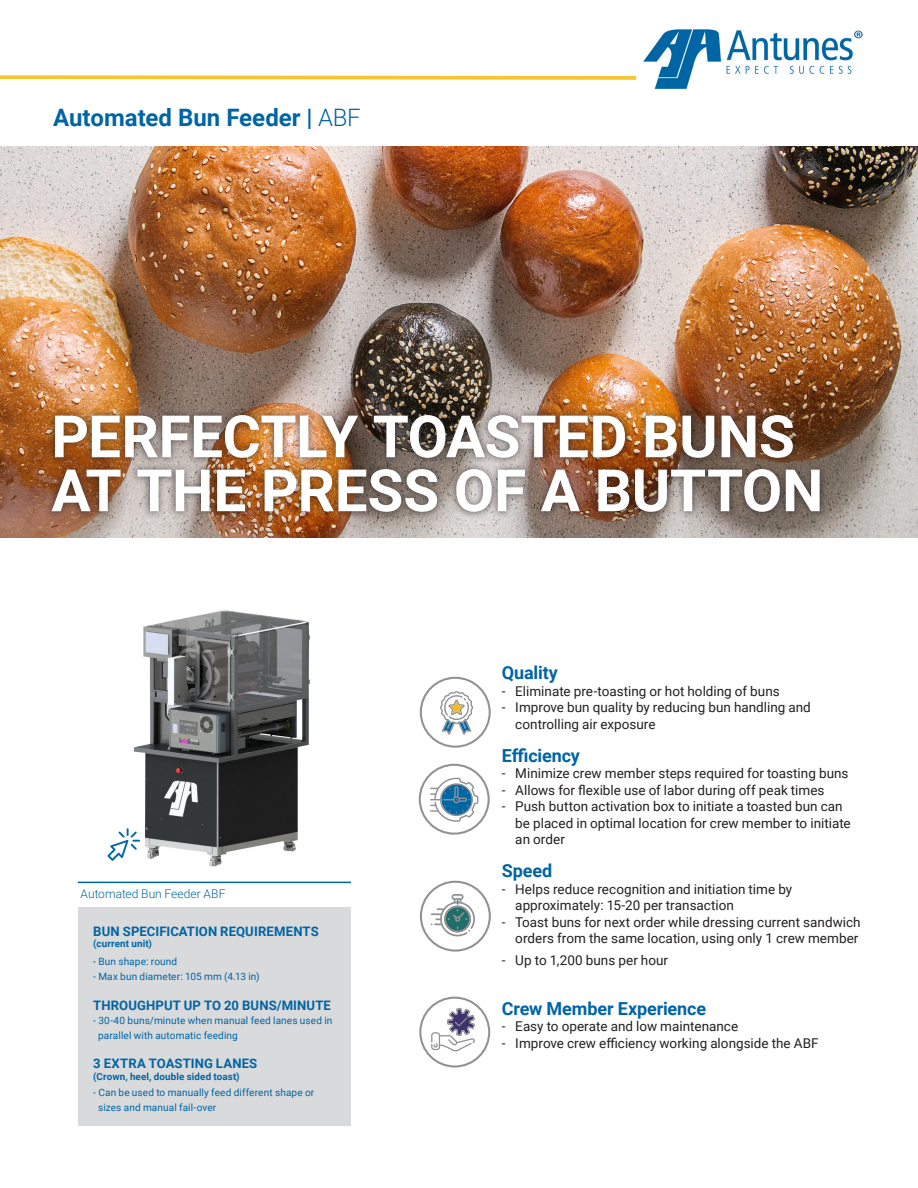
<style>
.page{position:relative;width:918px;height:1188px;background:#fff}
.page>*{position:absolute;margin:0;border:0;box-sizing:border-box;transform-origin:0 0}
.t1{font:700 58.5px/54px "Roboto";letter-spacing:-.005em;color:#fff}
.t2{font:700 24px "Roboto";color:#0065a4}
.t3{font:700 18px "Roboto";letter-spacing:-.01em;color:#0065a4}
.t4{font:13.5px/16.5px "Roboto";color:#231f20}
.t5{font:700 13.05px "Roboto";letter-spacing:.01em;color:#0065a4}
.t6{font:300 12px "Roboto";letter-spacing:.005em;color:#0065a4}
.t7{font:10.05px/14.7px "Roboto";letter-spacing:.01em;color:#0065a4}
.t8{font:700 9.75px "Roboto";letter-spacing:.015em;color:#0065a4}
.s1{font-weight:300}
</style>
<div class="page">
<img style="left:643px;top:29px;width:220px;height:61px">
<div style="left:79px;top:907px;width:272px;height:218px;background:#d9dadc"></div>
<svg style="left:0;top:75px;width:637px;height:5px;background:#f7d465"></svg>
<img style="left:0;top:147px;width:918px;height:391px">
<div style="left:44px;top:407px;width:784px;height:113px;background:#231f20;opacity:.73"></div>
<img style="left:134px;top:610px;width:176px;height:256px">
<svg style="left:107px;top:828px;width:33px;height:33px"></svg>
<hr style="left:78px;top:882px;width:273px;height:1px;background:#0067a5">
<div style="left:420px;top:677px;width:71px;height:71px;border:2px solid #8f9192;border-radius:50%"></div>
<svg style="left:440px;top:691px;width:33px;height:44px"></svg>
<div style="left:419px;top:764px;width:71px;height:71px;border:2px solid #8f9192;border-radius:50%"></div>
<svg style="left:430px;top:778px;width:48px;height:44px"></svg>
<div style="left:420px;top:881px;width:71px;height:71px;border:2px solid #8f9192;border-radius:50%"></div>
<svg style="left:431px;top:894px;width:44px;height:42px"></svg>
<div style="left:419px;top:997px;width:71px;height:71px;border:2px solid #8f9192;border-radius:50%"></div>
<svg style="left:431px;top:1008px;width:44px;height:43px"></svg>
<p class="t2" style="left:53px;top:101px;width:309px">Automated Bun Feeder | <span class="s1">ABF</span></p>
<p class="t1" style="left:51px;top:407px;width:774px">PERFECTLY TOASTED BUNS<br>AT THE PRESS OF A BUTTON</p>
<p class="t6" style="left:81px;top:886px;width:146px">Automated Bun Feeder ABF</p>
<p class="t5" style="left:93px;top:922px;width:227px">BUN SPECIFICATION REQUIREMENTS</p>
<p class="t8" style="left:93px;top:937px;width:60px">(current unit)</p>
<p class="t7" style="left:93px;top:954px;width:85px">- Bun shape: round</p>
<p class="t7" style="left:93px;top:969px;width:168px">- Max bun diameter: 105 mm (4.13 in)</p>
<p class="t5" style="left:93px;top:996px;width:239px">THROUGHPUT UP TO 20 BUNS/MINUTE</p>
<p class="t7" style="left:98px;top:1013px;width:236px;text-indent:-5px">- 30-40 buns/minute when manual feed lanes used in parallel with automatic feeding</p>
<p class="t5" style="left:93px;top:1055px;width:166px">3 EXTRA TOASTING LANES</p>
<p class="t8" style="left:93px;top:1070px;width:148px">(Crown, heel, double sided toast)</p>
<p class="t7" style="left:98px;top:1085px;width:218px;text-indent:-5px">- Can be used to manually feed different shape or sizes and manual fail-over</p>
<p class="t3" style="left:502px;top:660px;width:58px">Quality</p>
<p class="t4" style="left:502px;top:682px;width:279px">- Eliminate pre-toasting or hot holding of buns</p>
<p class="t4" style="left:502px;top:699px;width:311px">- Improve bun quality by reducing bun handling and</p>
<p class="t4" style="left:515px;top:715px;width:142px">controlling air exposure</p>
<p class="t3" style="left:502px;top:743px;width:80px">Efficiency</p>
<p class="t4" style="left:502px;top:765px;width:348px">- Minimize crew member steps required for toasting buns</p>
<p class="t4" style="left:502px;top:781px;width:324px">- Allows for flexible use of labor during off peak times</p>
<p class="t4" style="left:515px;top:798px;width:337px;text-indent:-14px">- Push button activation box to initiate a toasted bun can be placed in optimal location for crew member to initiate an order</p>
<p class="t3" style="left:502px;top:858px;width:52px">Speed</p>
<p class="t4" style="left:502px;top:880px;width:292px">- Helps reduce recognition and initiation time by</p>
<p class="t4" style="left:515px;top:897px;width:220px">approximately: 15-20 per transaction</p>
<p class="t4" style="left:502px;top:913px;width:360px;text-align:right">- Toast buns for next order while dressing current sandwich orders from the same location, using only 1 crew member</p>
<p class="t4" style="left:502px;top:952px;width:168px">- Up to 1,200 buns per hour</p>
<p class="t3" style="left:502px;top:996px;width:206px">Crew Member Experience</p>
<p class="t4" style="left:502px;top:1018px;width:238px">- Easy to operate and low maintenance</p>
<p class="t4" style="left:502px;top:1034px;width:318px">- Improve crew efficiency working alongside the ABF</p>
</div>
